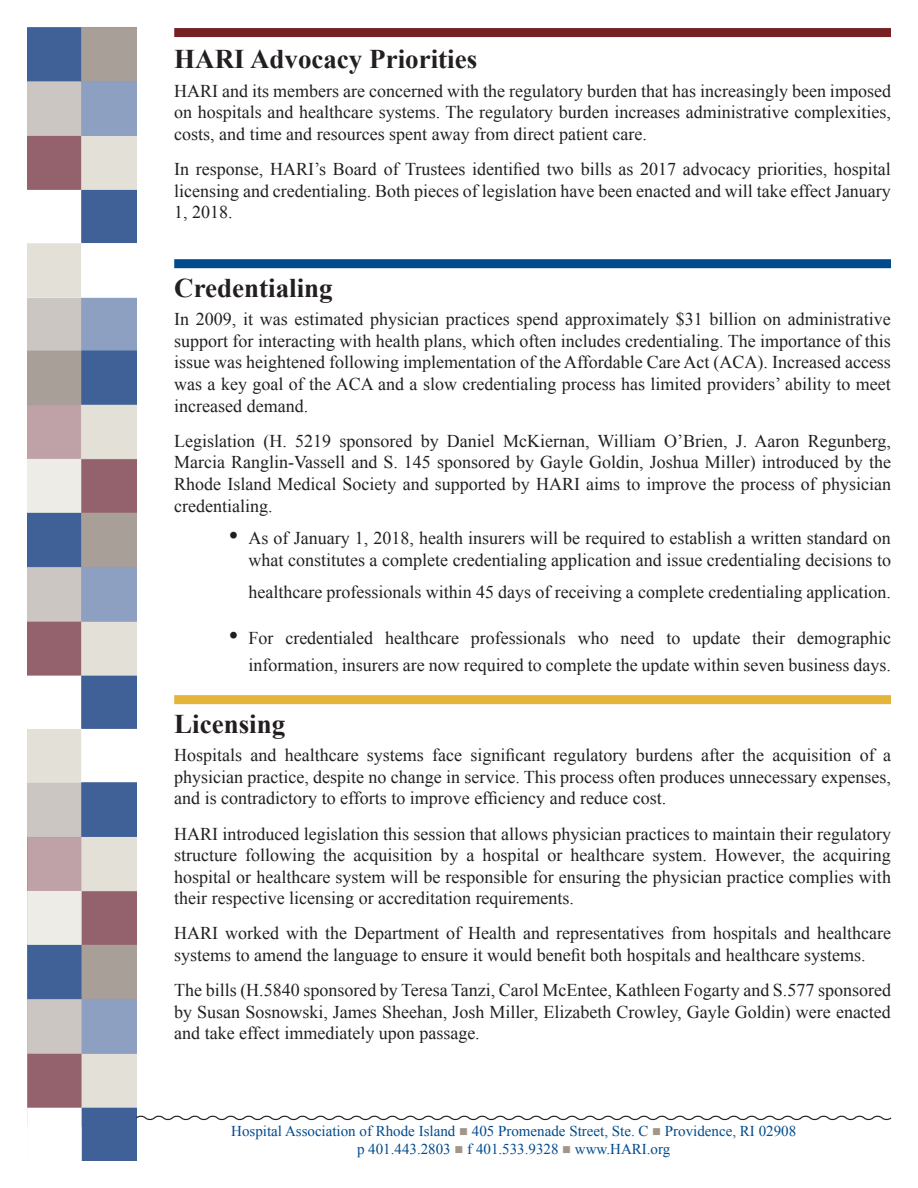
<style>
.page{position:relative;width:918px;height:1188px;background:#fff}
.page>*{position:absolute;margin:0;border:0;box-sizing:border-box;transform-origin:0 0}
.t1{font:700 27px "Times New Roman";color:#231f20}
.t2{font:18px/21.6px "Times New Roman";color:#231f20;text-align:justify}
.t3{font:15px "Times New Roman";color:#004b8d}
.s1{font-size:27px}
.s2{color:#a2958a}
</style>
<div class="page">
<img style="left:27px;top:27px;width:109px;height:1134px">
<svg style="left:135px;top:1114px;width:757px;height:8px"></svg>
<div style="left:174px;top:259px;width:717px;height:9px;background:#004a8d"></div>
<div style="left:174px;top:28px;width:717px;height:9px;background:#762023"></div>
<div style="left:174px;top:695px;width:717px;height:9px;background:#e5b53a"></div>
<p class="t1" style="left:174px;top:41px;width:304px">HARI Advocacy Priorities</p>
<p class="t2" style="left:174px;top:80px;width:718px">HARI and its members are concerned with the regulatory burden that has increasingly been imposed on hospitals and healthcare systems. The regulatory burden increases administrative complexities, costs, and time and resources spent away from direct patient care.</p>
<p class="t2" style="left:174px;top:158px;width:718px">In response, HARI’s Board of Trustees identified two bills as 2017 advocacy priorities, hospital licensing and credentialing. Both pieces of legislation have been enacted and will take effect January 1, 2018.</p>
<p class="t1" style="left:174px;top:269px;width:160px">Credentialing</p>
<p class="t2" style="left:174px;top:308px;width:718px">In 2009, it was estimated physician practices spend approximately $31 billion on administrative support for interacting with health plans, which often includes credentialing. The importance of this issue was heightened following implementation of the Affordable Care Act (ACA). Increased access was a key goal of the ACA and a slow credentialing process has limited providers’ ability to meet increased demand.</p>
<p class="t2" style="left:174px;top:430px;width:718px">Legislation (H. 5219 sponsored by Daniel McKiernan, William O’Brien, J. Aaron Regunberg, Marcia Ranglin-Vassell and S. 145 sponsored by Gayle Goldin, Joshua Miller) introduced by the Rhode Island Medical Society and supported by HARI aims to improve the process of physician credentialing.</p>
<p class="t2" style="left:229px;top:527px;width:664px;text-align:right"><span class="s1">•</span> As of January 1, 2018, health insurers will be required to establish a written standard on what constitutes a complete credentialing application and issue credentialing decisions to</p>
<p class="t2" style="left:248px;top:581px;width:644px">healthcare professionals within 45 days of receiving a complete credentialing application.</p>
<p class="t2" style="left:229px;top:624px;width:664px;line-height:27px;text-align:right"><span class="s1">•</span> For credentialed healthcare professionals who need to update their demographic information, insurers are now required to complete the update within seven business days.</p>
<p class="t1" style="left:174px;top:705px;width:113px">Licensing</p>
<p class="t2" style="left:174px;top:744px;width:718px">Hospitals and healthcare systems face significant regulatory burdens after the acquisition of a physician practice, despite no change in service. This process often produces unnecessary expenses, and is contradictory to efforts to improve efficiency and reduce cost.</p>
<p class="t2" style="left:174px;top:822px;width:718px">HARI introduced legislation this session that allows physician practices to maintain their regulatory structure following the acquisition by a hospital or healthcare system. However, the acquiring hospital or healthcare system will be responsible for ensuring the physician practice complies with their respective licensing or accreditation requirements.</p>
<p class="t2" style="left:174px;top:922px;width:718px">HARI worked with the Department of Health and representatives from hospitals and healthcare systems to amend the language to ensure it would benefit both hospitals and healthcare systems.</p>
<p class="t2" style="left:174px;top:979px;width:718px">The bills (H.5840 sponsored by Teresa Tanzi, Carol McEntee, Kathleen Fogarty and S.577 sponsored by Susan Sosnowski, James Sheehan, Josh Miller, Elizabeth Crowley, Gayle Goldin) were enacted and take effect immediately upon passage.</p>
<p class="t3" style="left:231px;top:1121px;width:566px">Hospital Association of Rhode Island <span class="s2">■</span> 405 Promenade Street, Ste. C <span class="s2">■</span> Providence, RI 02908</p>
<p class="t3" style="left:357px;top:1139px;width:315px">p 401.443.2803 <span class="s2">■</span> f 401.533.9328 <span class="s2">■</span> www.HARI.org</p>
</div>
